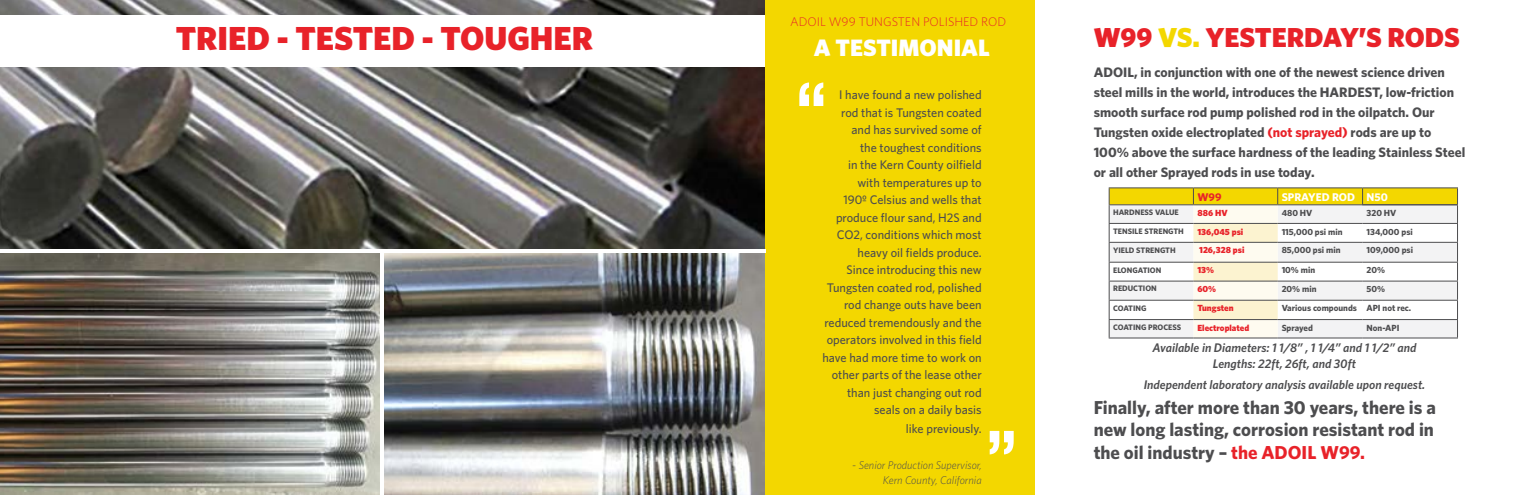
<style>
.page{position:relative;width:1530px;height:495px;background:#fff}
.page>*{position:absolute;margin:0;border:0;box-sizing:border-box;transform-origin:0 0}
.t1{font:700 condensed 73.38px "Helvetica Neue";color:#fff}
.t2{font:900 33.38px "Whitney";color:#e82229}
.t3{font:900 27.5px "Whitney";color:#e82229}
.t4{font:900 23.75px "Whitney";color:#fff}
.t5{font:700 18.75px/22.5px "Whitney";color:#4d4d4f;text-align:justify}
.t6{font:700 13.75px/20px "Whitney";color:#4d4d4f}
.t7{font:500 12.5px/17.5px "Whitney";color:#4d4d4f;text-align:right}
.t8{font:italic 600 12.5px/16.1px "Whitney";color:#4d4d4f;text-align:center}
.t9{font:300 12.5px "Whitney";color:#e82229}
.t10{font:italic 300 11.25px/14.5px "Whitney";color:#4d4d4f;text-align:right}
.t11{font:700 11.25px "Whitney";color:#fff}
.t12{font:700 11.25px "Whitney";color:#e82229}
.t13{font:700 8.88px "Whitney";color:#4d4d4f}
.t14{font:900 8.88px "Whitney";color:#e82229}
.t15{font:700 7.88px "Whitney";color:#4d4d4f}
.s1{color:#f3d700}
.s2{color:#e82229}
</style>
<div class="page">
<div style="left:0;top:0;width:1035px;height:495px;background:#f3d700"></div>
<img style="left:0;top:0;width:765px;height:495px">
<div style="left:0;top:15px;width:765px;height:51px;background:#fff"></div>
<hr style="left:0;top:249px;width:765px;height:4px;background:#fff">
<hr style="left:380px;top:250px;width:3px;height:245px;background:#fff">
<hr style="left:1109px;top:338px;width:84px;height:1px;background:#4d4d4f">
<hr style="left:1193px;top:338px;width:85px;height:1px;background:#4d4d4f">
<hr style="left:1278px;top:338px;width:85px;height:1px;background:#4d4d4f">
<hr style="left:1363px;top:338px;width:95px;height:1px;background:#4d4d4f">
<hr style="left:1109px;top:187px;width:84px;height:1px;background:#4d4d4f">
<hr style="left:1193px;top:187px;width:85px;height:1px;background:#4d4d4f">
<hr style="left:1278px;top:187px;width:85px;height:1px;background:#4d4d4f">
<hr style="left:1363px;top:187px;width:95px;height:1px;background:#4d4d4f">
<svg style="left:1109px;top:188px;width:349px;height:150px"></svg>
<hr style="left:1363px;top:204px;width:95px;height:1px;background:#4d4d4f">
<hr style="left:1362px;top:204px;width:95px;height:1px;background:#4d4d4f">
<h2 class="t2" style="left:176px;top:16px;width:419px">TRIED - TESTED - TOUGHER</h2>
<p class="t9" style="left:790px;top:13px;width:218px">ADOIL W99 TUNGSTEN POLISHED ROD</p>
<h3 class="t4" style="left:814px;top:32px;width:177px">A TESTIMONIAL</h3>
<h1 class="t1" style="left:794px;top:64px;width:35px">“</h1>
<p class="t7" style="left:822px;top:86px;width:161px">I have found a new polished rod that is Tungsten coated and has survived some of<br>the toughest conditions<br>in the Kern County oilfield with temperatures up to<br>190º Celsius and wells that produce flour sand, H2S and<br>CO2, conditions which most heavy oil fields produce.<br>Since introducing this new<br>Tungsten coated rod, polished rod change outs have been reduced tremendously and the operators involved in this field have had more time to work on other parts of the lease other than just changing out rod seals on a daily basis</p>
<p class="t7" style="left:906px;top:420px;width:77px">like previously.</p>
<p class="t10" style="left:852px;top:458px;width:131px">- Senior Production Supervisor,<br>Kern County, California</p>
<h1 class="t1" style="left:985px;top:413px;width:35px">”</h1>
<h3 class="t3" style="left:1094px;top:19px;width:368px">W99 <span class="s1">VS.</span> YESTERDAY’S RODS</h3>
<p class="t6" style="left:1094px;top:62px;width:373px">ADOIL, in conjunction with one of the newest science driven steel mills in the world, introduces the HARDEST, low-friction smooth surface rod pump polished rod in the oilpatch. Our Tungsten oxide electroplated <span class="s2">(not sprayed)</span> rods are up to 100% above the surface hardness of the leading Stainless Steel or all other Sprayed rods in use today.</p>
<p class="t12" style="left:1197px;top:189px;width:26px">W99</p>
<p class="t11" style="left:1282px;top:189px;width:108px">SPRAYED ROD N50</p>
<p class="t15" style="left:1113px;top:207px;width:67px">HARDNESS VALUE</p>
<p class="t14" style="left:1197px;top:207px;width:32px">886 HV</p>
<p class="t13" style="left:1282px;top:207px;width:32px">480 HV</p>
<p class="t13" style="left:1367px;top:207px;width:31px">320 HV</p>
<p class="t15" style="left:1113px;top:226px;width:72px">TENSILE STRENGTH</p>
<p class="t14" style="left:1197px;top:225px;width:47px">136,045 psi</p>
<p class="t13" style="left:1282px;top:226px;width:62px">115,000 psi min</p>
<p class="t13" style="left:1367px;top:226px;width:48px">134,000 psi</p>
<p class="t15" style="left:1113px;top:245px;width:64px">YIELD STRENGTH</p>
<p class="t14" style="left:1199px;top:244px;width:47px">126,328 psi</p>
<p class="t13" style="left:1282px;top:244px;width:60px">85,000 psi min</p>
<p class="t13" style="left:1367px;top:244px;width:48px">109,000 psi</p>
<p class="t15" style="left:1113px;top:265px;width:50px">ELONGATION</p>
<p class="t14" style="left:1197px;top:264px;width:18px">13%</p>
<p class="t13" style="left:1282px;top:264px;width:35px">10% min</p>
<p class="t13" style="left:1367px;top:264px;width:20px">20%</p>
<p class="t15" style="left:1113px;top:283px;width:45px">REDUCTION</p>
<p class="t14" style="left:1197px;top:283px;width:20px">60%</p>
<p class="t13" style="left:1282px;top:283px;width:36px">20% min</p>
<p class="t13" style="left:1367px;top:283px;width:20px">50%</p>
<p class="t15" style="left:1113px;top:303px;width:35px">COATING</p>
<p class="t14" style="left:1197px;top:302px;width:38px">Tungsten</p>
<p class="t13" style="left:1282px;top:302px;width:131px">Various compounds API not rec.</p>
<p class="t15" style="left:1113px;top:322px;width:70px">COATING PROCESS</p>
<p class="t14" style="left:1197px;top:322px;width:53px">Electroplated</p>
<p class="t13" style="left:1282px;top:322px;width:33px">Sprayed</p>
<p class="t13" style="left:1367px;top:322px;width:34px">Non-API</p>
<p class="t8" style="left:1152px;top:339px;width:266px">Available in Diameters: 1 1/8” , 1 1/4” and 1 1/2” and<br>Lengths: 22ft, 26ft, and 30ft</p>
<p class="t8" style="left:1144px;top:376px;width:283px">Independent laboratory analysis available upon request.</p>
<h3 class="t5" style="left:1094px;top:395px;width:344px">Finally, after more than 30 years, there is a new long lasting, corrosion resistant rod in the oil industry – <span class="s2">the ADOIL W99.</span></h3>
</div>
